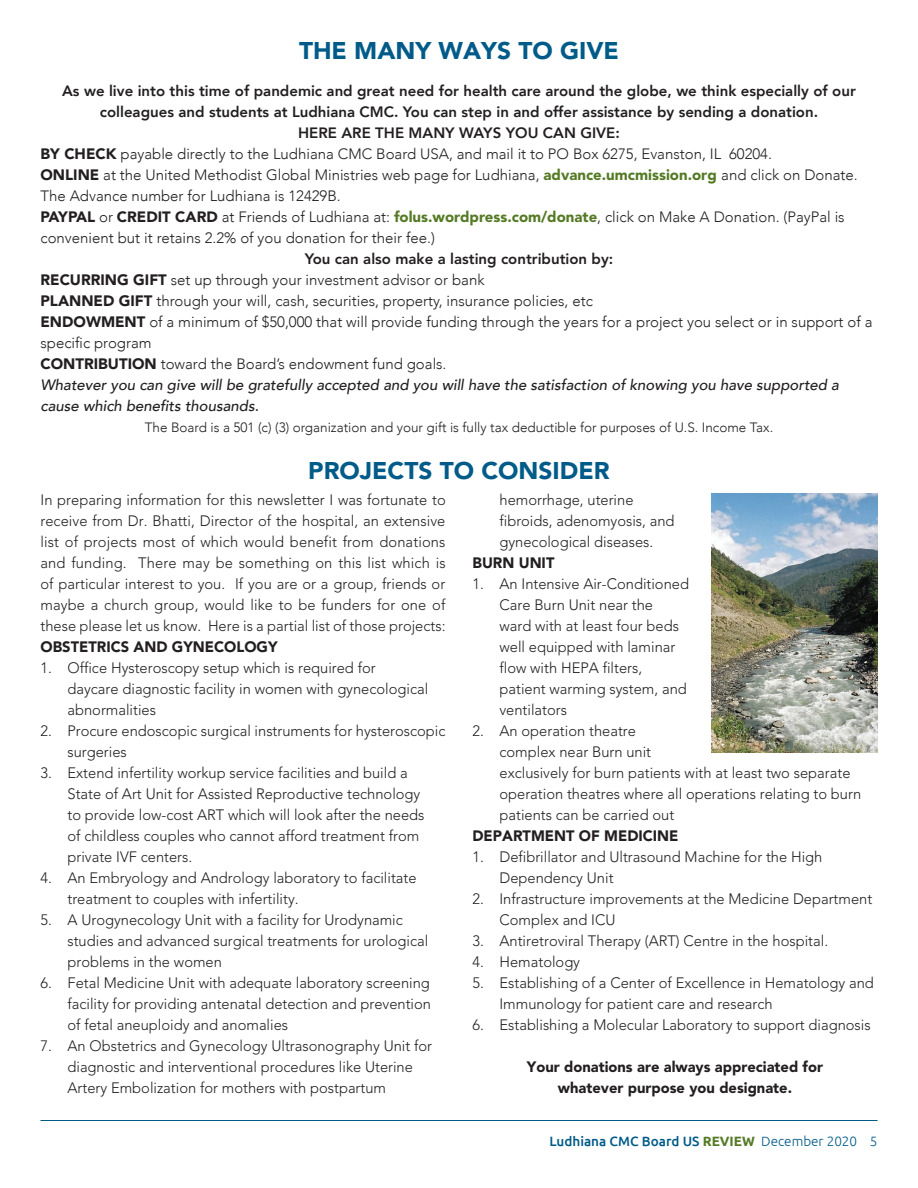
<style>
.page{position:relative;width:918px;height:1188px;background:#fff}
.page>*{position:absolute;margin:0;border:0;box-sizing:border-box;transform-origin:0 0}
.t1{font:900 24px "Avenir LT Std";color:#005b89}
.t2{font:300 15px/21px "Avenir LT Std";color:#231f20}
.t3{font:300 15px/21px "Avenir";color:#231f20}
.t4{font:800 15px "Avenir";color:#231f20}
.t5{font:900 15px/21px "Avenir LT Std";color:#231f20;text-align:center}
.t6{font:800 15px "Avenir LT Std";color:#231f20}
.t7{font:300 13.5px "Avenir";color:#231f20}
.t8{font:500 13.5px "Ubuntu";color:#005b89}
.s1{font-family:"Avenir LT Std";font-weight:900}
.s2{font-family:"Avenir LT Std";font-weight:900;color:#547a24}
.s3{font-weight:900}
.s4{font-weight:500;font-style:italic}
.s5{font-weight:700;color:#547a24}
.s6{font-weight:300}
</style>
<div class="page">
<hr style="left:40px;top:1120px;width:838px;height:1px;background:#005b89">
<img style="left:712px;top:494px;width:166px;height:259px">
<h1 class="t1" style="left:299px;top:36px;width:322px">THE MANY WAYS TO GIVE</h1>
<p class="t4" style="left:62px;top:79px;width:795px">As we live into this time of pandemic and great need for health care around the globe, we think especially of our</p>
<p class="t4" style="left:100px;top:100px;width:720px">colleagues and students at Ludhiana CMC. You can step in and offer assistance by sending a donation.</p>
<p class="t4" style="left:298px;top:121px;width:323px">HERE ARE THE MANY WAYS YOU CAN GIVE:</p>
<p class="t3" style="left:41px;top:143px;width:733px"><span class="s1">BY CHECK</span> payable directly to the Ludhiana CMC Board USA, and mail it to PO Box 6275, Evanston, IL 60204.</p>
<p class="t3" style="left:41px;top:164px;width:819px"><span class="s1">ONLINE</span> at the United Methodist Global Ministries web page for Ludhiana, <span class="s2">advance.umcmission.org</span> and click on Donate.</p>
<p class="t3" style="left:41px;top:185px;width:302px">The Advance number for Ludhiana is 12429B.</p>
<p class="t3" style="left:41px;top:206px;width:806px"><span class="s1">PAYPAL</span> or <span class="s3">CREDIT CARD</span> at Friends of Ludhiana at: <span class="s2">folus.wordpress.com/donate</span>, click on Make A Donation. (PayPal is</p>
<p class="t3" style="left:41px;top:227px;width:396px">convenient but it retains 2.2% of you donation for their fee.)</p>
<p class="t6" style="left:305px;top:250px;width:310px">You can also make a lasting contribution by:</p>
<p class="t3" style="left:41px;top:269px;width:834px"><span class="s1">RECURRING GIFT</span> set up through your investment advisor or bank<br><span class="s1">PLANNED GIFT</span> through your will, cash, securities, property, insurance policies, etc<br><span class="s1">ENDOWMENT</span> of a minimum of $50,000 that will provide funding through the years for a project you select or in support of a specific program<br><span class="s1">CONTRIBUTION</span> toward the Board’s endowment fund goals.<br><span class="s4">Whatever you can give will be gratefully accepted and you will have the satisfaction of knowing you have supported a cause which benefits thousands.</span></p>
<p class="t7" style="left:145px;top:419px;width:630px">The Board is a 501 (c) (3) organization and your gift is fully tax deductible for purposes of U.S. Income Tax.</p>
<h1 class="t1" style="left:308px;top:456px;width:303px">PROJECTS TO CONSIDER</h1>
<p class="t2" style="left:40px;top:489px;width:407px;text-align:justify">In preparing information for this newsletter I was fortunate to receive from Dr. Bhatti, Director of the hospital, an extensive list of projects most of which would benefit from donations and funding. There may be something on this list which is of particular interest to you. If you are or a group, friends or maybe a church group, would like to be funders for one of these please let us know. Here is a partial list of those projects:</p>
<p class="t5" style="left:40px;top:636px;width:239px">OBSTETRICS AND GYNECOLOGY</p>
<p class="t2" style="left:68px;top:657px;width:362px;text-indent:-27px">1. Office Hysteroscopy setup which is required for daycare diagnostic facility in women with gynecological abnormalities</p>
<p class="t2" style="left:68px;top:720px;width:380px;text-indent:-27px">2. Procure endoscopic surgical instruments for hysteroscopic surgeries</p>
<p class="t2" style="left:68px;top:762px;width:359px;text-indent:-27px">3. Extend infertility workup service facilities and build a State of Art Unit for Assisted Reproductive technology to provide low-cost ART which will look after the needs of childless couples who cannot afford treatment from private IVF centers.</p>
<p class="t2" style="left:68px;top:867px;width:351px;text-indent:-27px">4. An Embryology and Andrology laboratory to facilitate treatment to couples with infertility.</p>
<p class="t2" style="left:68px;top:909px;width:362px;text-indent:-27px">5. A Urogynecology Unit with a facility for Urodynamic studies and advanced surgical treatments for urological problems in the women</p>
<p class="t2" style="left:68px;top:972px;width:365px;text-align:justify;text-indent:-27px">6. Fetal Medicine Unit with adequate laboratory screening facility for providing antenatal detection and prevention of fetal aneuploidy and anomalies</p>
<p class="t2" style="left:68px;top:1035px;width:366px;text-indent:-27px">7. An Obstetrics and Gynecology Ultrasonography Unit for diagnostic and interventional procedures like Uterine<br>Artery Embolization for mothers with postpartum</p>
<p class="t2" style="left:500px;top:489px;width:177px">hemorrhage, uterine fibroids, adenomyosis, and gynecological diseases.</p>
<p class="t5" style="left:473px;top:552px;width:83px">BURN UNIT</p>
<p class="t2" style="left:500px;top:573px;width:191px;text-indent:-27px">1. An Intensive Air-Conditioned<br>Care Burn Unit near the<br>ward with at least four beds well equipped with laminar flow with HEPA filters, patient warming system, and ventilators</p>
<p class="t2" style="left:500px;top:720px;width:363px;text-indent:-27px">2. An operation theatre<br>complex near Burn unit<br>exclusively for burn patients with at least two separate operation theatres where all operations relating to burn patients can be carried out</p>
<p class="t5" style="left:473px;top:825px;width:208px">DEPARTMENT OF MEDICINE</p>
<p class="t2" style="left:500px;top:846px;width:324px;text-indent:-27px">1. Defibrillator and Ultrasound Machine for the High<br>Dependency Unit</p>
<p class="t2" style="left:500px;top:888px;width:374px;text-indent:-27px">2. Infrastructure improvements at the Medicine Department<br>Complex and ICU</p>
<p class="t2" style="left:473px;top:930px;width:357px">3. Antiretroviral Therapy (ART) Centre in the hospital.</p>
<p class="t2" style="left:473px;top:951px;width:109px">4. Hematology</p>
<p class="t2" style="left:500px;top:972px;width:376px;text-indent:-27px">5. Establishing of a Center of Excellence in Hematology and<br>Immunology for patient care and research</p>
<p class="t2" style="left:473px;top:1014px;width:400px">6. Establishing a Molecular Laboratory to support diagnosis</p>
<p class="t5" style="left:527px;top:1056px;width:298px">Your donations are always appreciated for whatever purpose you designate.</p>
<p class="t8" style="left:549px;top:1133px;width:330px">Ludhiana CMC Board US <span class="s5">REVIEW</span> <span class="s6">December 2020 5</span></p>
</div>
